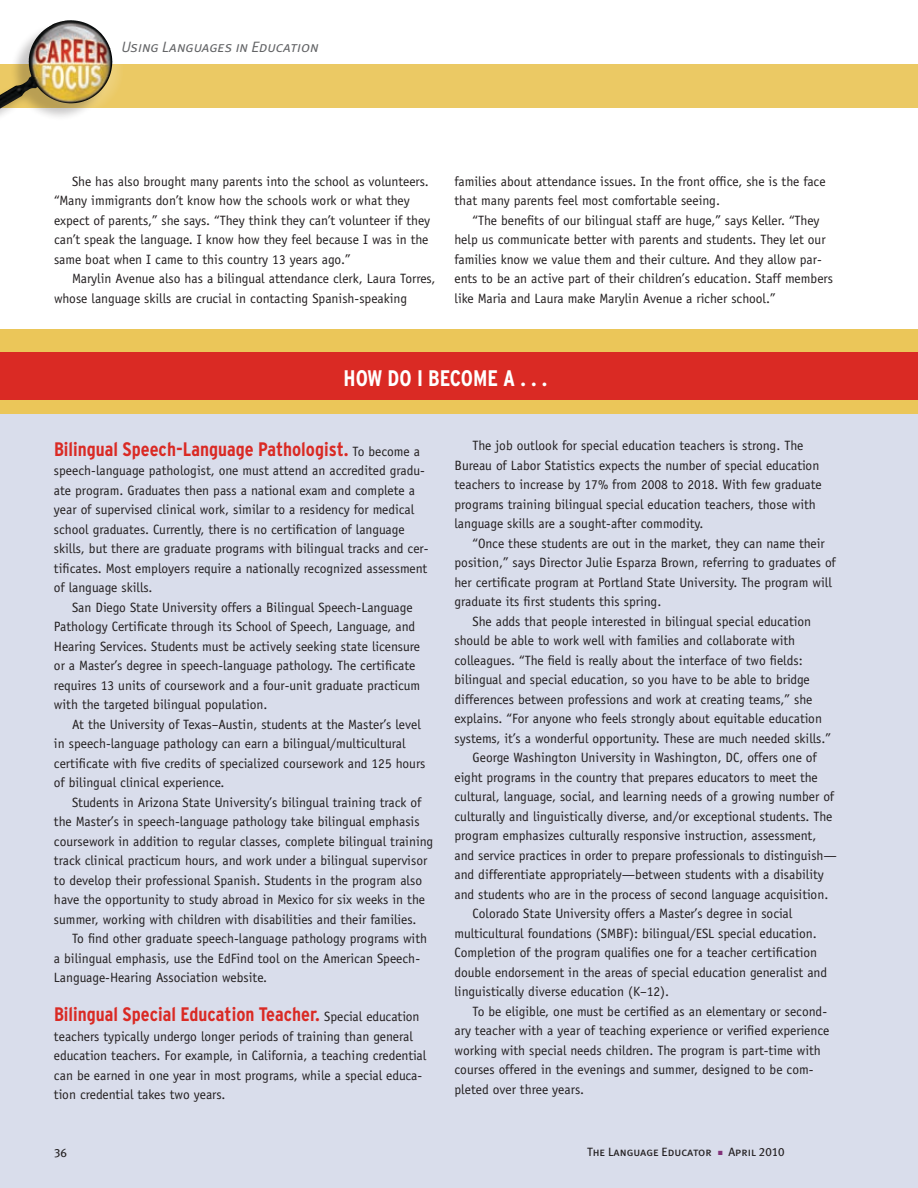
<style>
.page{position:relative;width:918px;height:1188px;background:#fff}
.page>*{position:absolute;margin:0;border:0;box-sizing:border-box;transform-origin:0 0}
.t1{font:700 condensed 22.5px "Interstate";color:#fff}
.t2{font:700 condensed 19.5px "Interstate";color:#da2a24}
.t3{font:italic 15px "Meta Plus Normal Caps";color:#636466}
.t4{font:13.5px/19.5px "Officina Sans";color:#231f20}
.t5{font:12px "Meta Plus Book Caps";color:#231f20}
.s1{font-family:"Officina Sans";font-weight:400;font-stretch:normal;font-size:13.5px;color:#231f20}
.s2{color:#823279}
</style>
<div class="page">
<div style="left:0;top:65px;width:918px;height:43px;background:#ebc964"></div>
<svg style="left:39px;top:28px;width:85px;height:85px"></svg>
<div style="left:0;top:22px;width:109px;height:111px;background:#231f20;opacity:.25"></div>
<img style="left:32px;top:20px;width:37px;height:26px">
<div style="left:0;top:343px;width:918px;height:845px;background:#d9ddeb"></div>
<div style="left:0;top:329px;width:918px;height:85px;background:#ebc659"></div>
<div style="left:0;top:353px;width:918px;height:47px;background:#da2a24"></div>
<p class="t3" style="left:122px;top:39px;width:199px">Using Languages in Education</p>
<p class="t4" style="left:54px;top:171px;width:378px;text-indent:18px">She has also brought many parents into the school as volunteers. “Many immigrants don’t know how the schools work or what they expect of parents,” she says. “They think they can’t volunteer if they can’t speak the language. I know how they feel because I was in the same boat when I came to this country 13 years ago.”</p>
<p class="t4" style="left:54px;top:269px;width:383px;text-indent:18px">Marylin Avenue also has a bilingual attendance clerk, Laura Torres, whose language skills are crucial in contacting Spanish-speaking</p>
<p class="t4" style="left:455px;top:171px;width:373px">families about attendance issues. In the front office, she is the face that many parents feel most comfortable seeing.</p>
<p class="t4" style="left:455px;top:210px;width:380px;text-indent:18px">“The benefits of our bilingual staff are huge,” says Keller. “They help us communicate better with parents and students. They let our families know we value them and their culture. And they allow par&shy;ents to be an active part of their children’s education. Staff members like Maria and Laura make Marylin Avenue a richer school.”</p>
<h1 class="t1" style="left:344px;top:366px;width:205px">How Do I Become a . . .</h1>
<h2 class="t2" style="left:54px;top:438px;width:367px">Bilingual Speech-Language Pathologist. <span class="s1">To become a</span></h2>
<p class="t4" style="left:54px;top:461px;width:376px">speech-language pathologist, one must attend an accredited gradu&shy;ate program. Graduates then pass a national exam and complete a year of supervised clinical work, similar to a residency for medical school graduates. Currently, there is no certification of language skills, but there are graduate programs with bilingual tracks and cer&shy;tificates. Most employers require a nationally recognized assessment of language skills.</p>
<p class="t4" style="left:54px;top:598px;width:368px;text-indent:18px">San Diego State University offers a Bilingual Speech-Language Pathology Certificate through its School of Speech, Language, and Hearing Services. Students must be actively seeking state licensure or a Master’s degree in speech-language pathology. The certificate requires 13 units of coursework and a four-unit graduate practicum with the targeted bilingual population.</p>
<p class="t4" style="left:54px;top:715px;width:373px;text-indent:18px">At the University of Texas–Austin, students at the Master’s level in speech-language pathology can earn a bilingual/multicultural certificate with five credits of specialized coursework and 125 hours of bilingual clinical experience.</p>
<p class="t4" style="left:54px;top:793px;width:381px;text-indent:18px">Students in Arizona State University’s bilingual training track of the Master’s in speech-language pathology take bilingual emphasis coursework in addition to regular classes, complete bilingual training track clinical practicum hours, and work under a bilingual supervisor to develop their professional Spanish. Students in the program also have the opportunity to study abroad in Mexico for six weeks in the summer, working with children with disabilities and their families.</p>
<p class="t4" style="left:54px;top:929px;width:375px;text-indent:18px">To find other graduate speech-language pathology programs with a bilingual emphasis, use the EdFind tool on the American Speech-<br>Language-Hearing Association website.</p>
<h2 class="t2" style="left:54px;top:1003px;width:367px">Bilingual Special Education Teacher. <span class="s1">Special education</span></h2>
<p class="t4" style="left:54px;top:1026px;width:374px">teachers typically undergo longer periods of training than general education teachers. For example, in California, a teaching credential can be earned in one year in most programs, while a special educa&shy;tion credential takes two years.</p>
<p class="t4" style="left:455px;top:436px;width:369px;text-indent:18px">The job outlook for special education teachers is strong. The Bureau of Labor Statistics expects the number of special education teachers to increase by 17% from 2008 to 2018. With few graduate programs training bilingual special education teachers, those with language skills are a sought-after commodity.</p>
<p class="t4" style="left:473px;top:534px;width:354px">“Once these students are out in the market, they can name their</p>
<p class="t4" style="left:455px;top:553px;width:383px">position,” says Director Julie Esparza Brown, referring to graduates of</p>
<p class="t4" style="left:455px;top:573px;width:379px">her certificate program at Portland State University. The program will</p>
<p class="t4" style="left:455px;top:592px;width:208px">graduate its first students this spring.</p>
<p class="t4" style="left:473px;top:612px;width:340px">She adds that people interested in bilingual special education</p>
<p class="t4" style="left:455px;top:631px;width:342px">should be able to work well with families and collaborate with</p>
<p class="t4" style="left:455px;top:650px;width:350px">colleagues. “The field is really about the interface of two fields:</p>
<p class="t4" style="left:455px;top:670px;width:357px">bilingual and special education, so you have to be able to bridge</p>
<p class="t4" style="left:455px;top:689px;width:359px">differences between professions and work at creating teams,” she</p>
<p class="t4" style="left:455px;top:709px;width:369px">explains. “For anyone who feels strongly about equitable education</p>
<p class="t4" style="left:455px;top:728px;width:378px">systems, it’s a wonderful opportunity. These are much needed skills.”</p>
<p class="t4" style="left:473px;top:748px;width:346px">George Washington University in Washington, DC, offers one of</p>
<p class="t4" style="left:455px;top:767px;width:365px">eight programs in the country that prepares educators to meet the</p>
<p class="t4" style="left:455px;top:787px;width:381px">cultural, language, social, and learning needs of a growing number of</p>
<p class="t4" style="left:455px;top:806px;width:379px">culturally and linguistically diverse, and/or exceptional students. The</p>
<p class="t4" style="left:455px;top:826px;width:363px">program emphasizes culturally responsive instruction, assessment,</p>
<p class="t4" style="left:455px;top:845px;width:384px">and service practices in order to prepare professionals to distinguish—</p>
<p class="t4" style="left:455px;top:865px;width:371px">and differentiate appropriately—between students with a disability</p>
<p class="t4" style="left:455px;top:884px;width:375px">and students who are in the process of second language acquisition.</p>
<p class="t4" style="left:473px;top:904px;width:321px">Colorado State University offers a Master’s degree in social</p>
<p class="t4" style="left:455px;top:923px;width:364px">multicultural foundations (SMBF): bilingual/ESL special education.</p>
<p class="t4" style="left:455px;top:943px;width:364px">Completion of the program qualifies one for a teacher certification</p>
<p class="t4" style="left:455px;top:962px;width:374px">double endorsement in the areas of special education generalist and</p>
<p class="t4" style="left:455px;top:982px;width:216px">linguistically diverse education (K–12).</p>
<p class="t4" style="left:473px;top:1001px;width:356px">To be eligible, one must be certified as an elementary or second-</p>
<p class="t4" style="left:455px;top:1021px;width:376px">ary teacher with a year of teaching experience or verified experience</p>
<p class="t4" style="left:455px;top:1040px;width:368px">working with special needs children. The program is part-time with</p>
<p class="t4" style="left:455px;top:1060px;width:361px">courses offered in the evenings and summer, designed to be com-</p>
<p class="t4" style="left:455px;top:1079px;width:131px">pleted over three years.</p>
<p class="t5" style="left:54px;top:1146px;width:14px">36</p>
<p class="t5" style="left:587px;top:1145px;width:199px">The Language Educator <span class="s2">■</span> April 2010</p>
</div>
